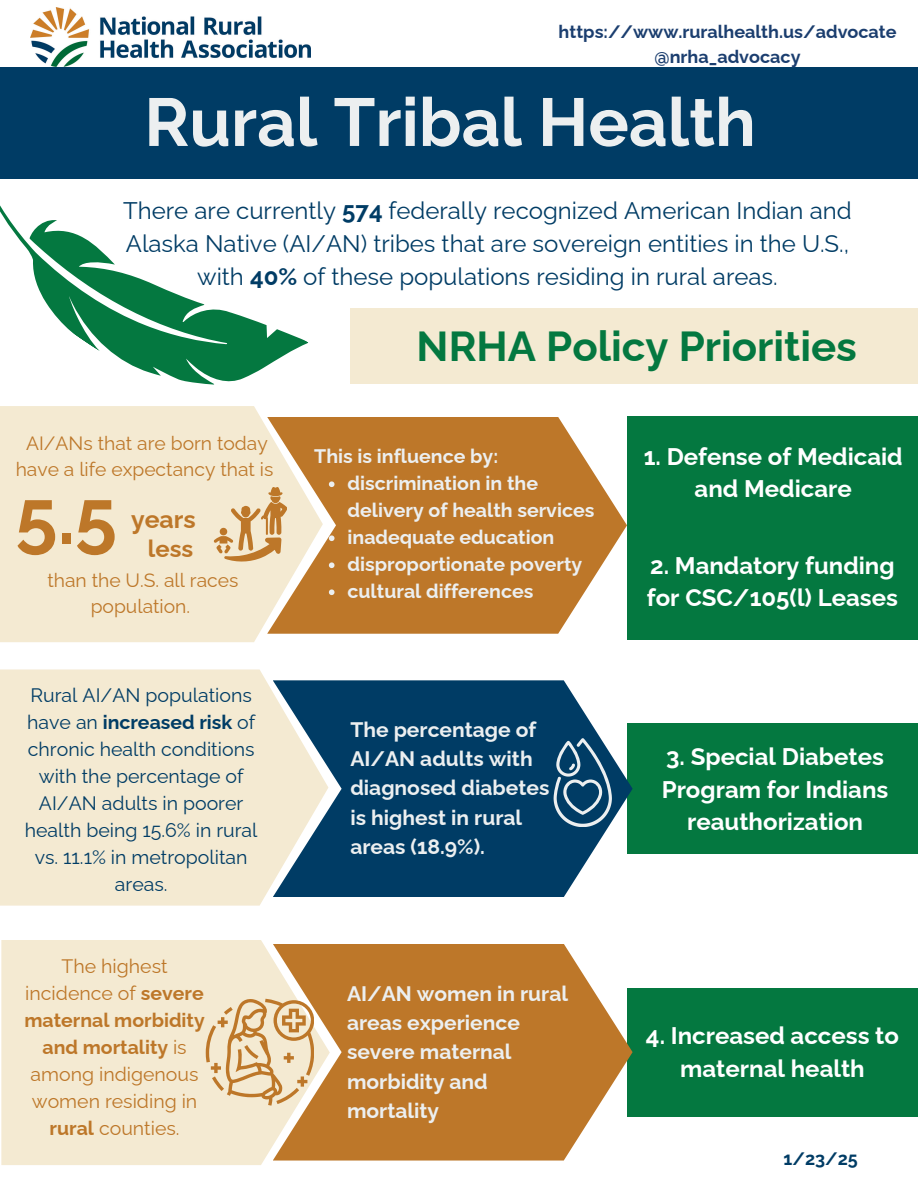
<style>
.page{position:relative;width:918px;height:1188px;background:#fff}
.page>*{position:absolute;margin:0;border:0;box-sizing:border-box;transform-origin:0 0}
.t1{font:700 76.35px "Raleway";color:#bd7729}
.t2{font:700 67.65px "Raleway";color:#eceff0}
.t3{font:700 42px "Raleway";color:#047840}
.t4{font:700 24.9px "Raleway";color:#bd7729}
.t5{font:24px/32.7px "Raleway";color:#003c65;text-align:center}
.t6{font:700 24px/32.7px "Raleway";color:#fff;text-align:center}
.t7{font:700 23.85px "Raleway";color:#bd7729}
.t8{font:700 21px/29.2px "Raleway";color:#eceff0}
.t9{font:19.5px/27px "Raleway";color:#003c65;text-align:center}
.t10{font:700 19.5px/27px "Raleway";color:#eceff0}
.t11{font:19.5px/27px "Raleway";color:#bd7729;text-align:center}
.t12{font:19.2px/26.4px "Raleway";color:#bd7729;text-align:center}
.t13{font:700 18px "Raleway";color:#1b3e6f}
.t14{font:700 18px "Raleway";color:#003c65}
.s1{font-weight:700}
</style>
<div class="page">
<img style="left:30px;top:8px;width:281px;height:58px">
<div style="left:0;top:68px;width:918px;height:111px;background:#003c65"></div>
<div style="left:627px;top:416px;width:291px;height:113px;background:#047840"></div>
<div style="left:627px;top:524px;width:291px;height:116px;background:#047840"></div>
<div style="left:627px;top:723px;width:291px;height:131px;background:#047840"></div>
<div style="left:627px;top:988px;width:291px;height:128px;background:#047840"></div>
<div style="left:350px;top:308px;width:568px;height:76px;background:#f4ead2"></div>
<div style="left:0;top:446px;width:267px;height:196px;background:#f4ead2"></div>
<svg style="left:214px;top:487px;width:53px;height:76px;background:#e5cca6"></svg>
<svg style="left:267px;top:417px;width:360px;height:217px;background:#c88e4d"></svg>
<div style="left:0;top:669px;width:273px;height:237px;background:#f4ead2"></div>
<svg style="left:273px;top:680px;width:360px;height:217px;background:#30607e"></svg>
<svg style="left:554px;top:738px;width:58px;height:89px;background:#3c6988"></svg>
<div style="left:1px;top:940px;width:272px;height:225px;background:#f4ead2"></div>
<svg style="left:273px;top:944px;width:360px;height:217px;background:#c38945"></svg>
<svg style="left:0;top:205px;width:309px;height:241px"></svg>
<svg style="left:206px;top:999px;width:108px;height:107px;background:#e5cba5"></svg>
<svg style="left:329px;top:481px;width:6px;height:6px"></svg>
<svg style="left:329px;top:535px;width:6px;height:6px"></svg>
<svg style="left:329px;top:562px;width:6px;height:6px"></svg>
<svg style="left:329px;top:589px;width:6px;height:6px"></svg>
<h1 class="t13" style="left:559px;top:21px;width:340px">https://www.ruralhealth.us/advocate</h1>
<p class="t13" style="left:655px;top:46px;width:148px">@nrha_advocacy</p>
<h3 class="t2" style="left:144px;top:82px;width:613px">Rural Tribal Health</h3>
<p class="t5" style="left:123px;top:195px;width:730px">There are currently <span class="s1">574</span> federally recognized American Indian and<br>Alaska Native (AI/AN) tribes that are sovereign entities in the U.S., with <span class="s1">40%</span> of these populations residing in rural areas.</p>
<h4 class="t12" style="left:16px;top:430px;width:259px">AI/ANs that are born today have a life expectancy that is</h4>
<h4 class="t1" style="left:15px;top:472px;width:103px">5.5</h4>
<p class="t4" style="left:131px;top:504px;width:66px">years</p>
<p class="t7" style="left:148px;top:535px;width:47px">less</p>
<h4 class="t12" style="left:47px;top:567px;width:193px">than the U.S. all races population.</h4>
<p class="t9" style="left:25px;top:682px;width:234px">Rural AI/AN populations have an <span class="s1">increased risk</span> of chronic health conditions with the percentage of<br>AI/AN adults in poorer health being 15.6% in rural vs. 11.1% in metropolitan areas.</p>
<p class="t11" style="left:24px;top:953px;width:182px">The highest incidence of <span class="s1">severe maternal morbidity and mortality</span> is among indigenous women residing in <span class="s1">rural</span> counties.</p>
<p class="t3" style="left:417px;top:322px;width:442px">NRHA Policy Priorities</p>
<p class="t10" style="left:314px;top:443px;width:185px">This is influence by:</p>
<h4 class="t10" style="left:348px;top:470px;width:248px">discrimination in the delivery of health services</h4>
<h6 class="t10" style="left:348px;top:524px;width:208px">inadequate education</h6>
<p class="t10" style="left:348px;top:551px;width:236px">disproportionate poverty</p>
<p class="t10" style="left:348px;top:578px;width:187px">cultural differences</p>
<h5 class="t8" style="left:350px;top:715px;width:200px">The percentage of<br>AI/AN adults with diagnosed diabetes is highest in rural areas (18.9%).</h5>
<p class="t6" style="left:644px;top:440px;width:261px">1. Defense of Medicaid and Medicare</p>
<p class="t6" style="left:647px;top:549px;width:253px;text-align:left">2. Mandatory funding for CSC/105(l) Leases</p>
<p class="t6" style="left:662px;top:740px;width:228px">3. Special Diabetes<br>Program for Indians reauthorization</p>
<h6 class="t8" style="left:347px;top:979px;width:223px">AI/AN women in rural areas experience severe maternal morbidity and mortality</h6>
<h2 class="t6" style="left:646px;top:1020px;width:255px">4. Increased access to maternal health</h2>
<h4 class="t14" style="left:784px;top:1148px;width:76px">1/23/25</h4>
</div>
